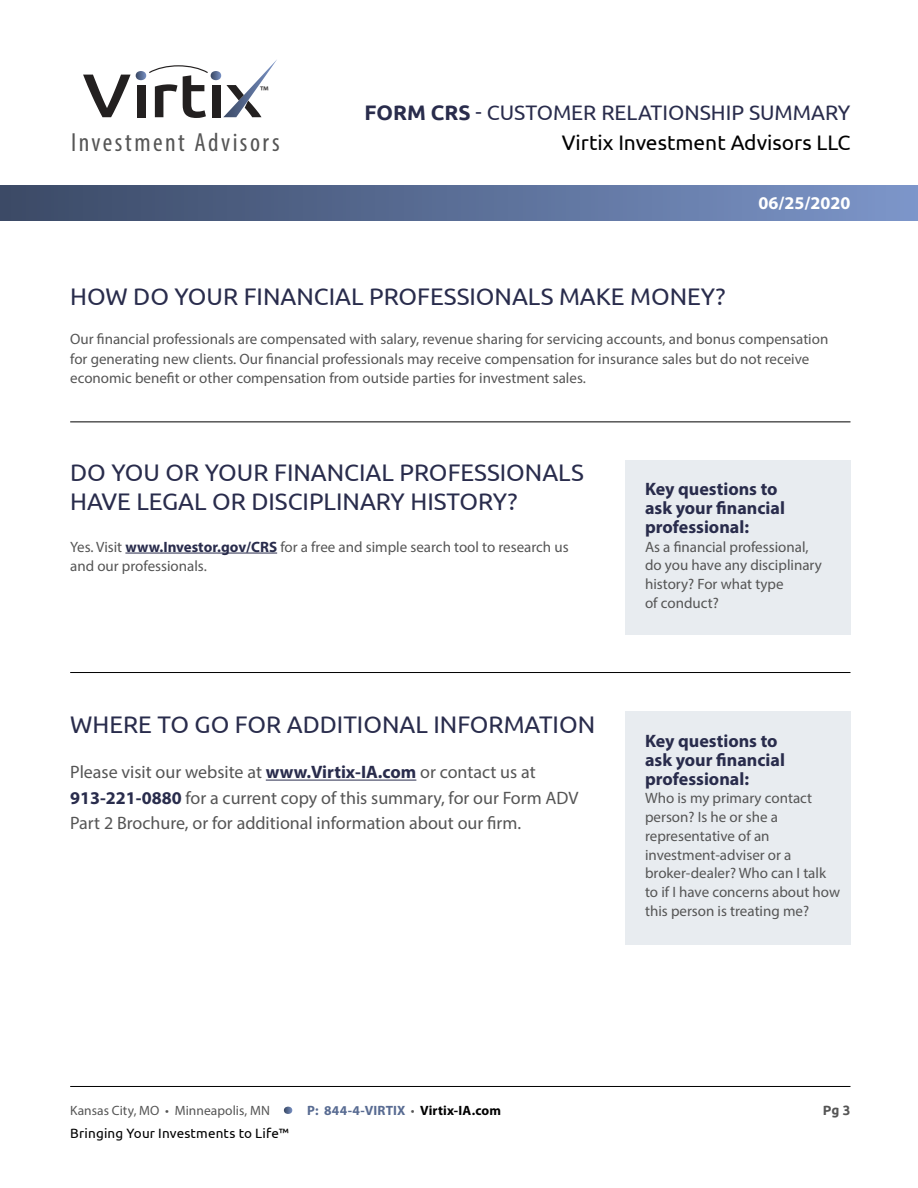
<style>
.page{position:relative;width:918px;height:1188px;background:#fff}
.page>*{position:absolute;margin:0;border:0;box-sizing:border-box;transform-origin:0 0}
.t1{font:condensed 26.25px "Myriad Pro";letter-spacing:.095em;color:#555}
.t2{font:24px/28.5px "Ubuntu";color:#292c4c}
.t3{font:21px/30px "Ubuntu";color:#292c4c;text-align:right}
.t4{font:18px/25.5px "Myriad Pro";color:#555}
.t5{font:700 18px/18.8px "Myriad Pro";color:#292c4c}
.t6{font:700 18px "Myriad Pro";color:#fff}
.t7{font:15px/18.8px "Myriad Pro";color:#555}
.t8{font:14.1px "Myriad Pro";color:#232020}
.t9{font:13.5px "Ubuntu";letter-spacing:.01em;color:#000}
.t10{font:13.5px "Myriad Pro";letter-spacing:.005em;color:#555}
.t11{font:700 13.5px "Myriad Pro";letter-spacing:.01em;color:#586b92}
.t12{font:700 13.5px "Ubuntu";color:#555}
.s1{font-weight:700}
.s2{color:#000}
.s3{font-weight:700;color:#292c4c}
.s4{font-weight:400;color:#555}
</style>
<div class="page">
<hr style="left:70px;top:1086px;width:781px;height:1px;background:#000">
<hr style="left:70px;top:422px;width:781px;height:1px;background:#000">
<hr style="left:70px;top:672px;width:781px;height:1px;background:#000">
<svg style="left:284px;top:1107px;width:8px;height:7px"></svg>
<svg style="left:83px;top:60px;width:194px;height:58px"></svg>
<div style="left:0;top:186px;width:918px;height:34px;background:linear-gradient(to right,#3a4965,#7c95c9)"></div>
<div style="left:625px;top:460px;width:225px;height:175px;background:#e8ecf0"></div>
<div style="left:625px;top:712px;width:225px;height:233px;background:#e8ecf0"></div>
<hr style="left:125px;top:553px;width:152px;height:1px;background:#292c4c">
<hr style="left:266px;top:780px;width:150px;height:1px;background:#292c4c">
<p class="t8" style="left:260px;top:83px;width:10px">™</p>
<h1 class="t1" style="left:71px;top:127px;width:210px">Investment Advisors</h1>
<h3 class="t3" style="left:365px;top:97px;width:487px"><span class="s1">FORM CRS</span> - CUSTOMER RELATIONSHIP SUMMARY<br><span class="s2">Virtix Investment Advisors LLC</span></h3>
<p class="t6" style="left:759px;top:191px;width:93px">06/25/2020</p>
<h2 class="t2" style="left:70px;top:282px;width:657px">HOW DO YOUR FINANCIAL PROFESSIONALS MAKE MONEY?</h2>
<p class="t7" style="left:70px;top:329px;width:760px;line-height:19.5px">Our financial professionals are compensated with salary, revenue sharing for servicing accounts, and bonus compensation for generating new clients. Our financial professionals may receive compensation for insurance sales but do not receive economic benefit or other compensation from outside parties for investment sales.</p>
<h2 class="t2" style="left:70px;top:458px;width:515px">DO YOU OR YOUR FINANCIAL PROFESSIONALS<br>HAVE LEGAL OR DISCIPLINARY HISTORY?</h2>
<p class="t7" style="left:70px;top:537px;width:500px;line-height:19.5px">Yes. Visit <span class="s3">www.Investor.gov/CRS</span> for a free and simple search tool to research us and our professionals.</p>
<h2 class="t2" style="left:70px;top:710px;width:526px">WHERE TO GO FOR ADDITIONAL INFORMATION</h2>
<p class="t4" style="left:70px;top:759px;width:510px">Please visit our website at <span class="s3">www.Virtix-IA.com</span> or contact us at<br><span class="s3">913-221-0880</span> for a current copy of this summary, for our Form ADV<br>Part 2 Brochure, or for additional information about our firm.</p>
<p class="t5" style="left:645px;top:479px;width:141px">Key questions to ask your financial professional:</p>
<p class="t7" style="left:645px;top:537px;width:178px">As a financial professional, do you have any disciplinary history? For what type<br>of conduct?</p>
<p class="t5" style="left:645px;top:731px;width:141px">Key questions to ask your financial professional:</p>
<p class="t7" style="left:645px;top:789px;width:196px">Who is my primary contact person? Is he or she a representative of an investment-adviser or a broker-dealer? Who can I talk to if I have concerns about how this person is treating me?</p>
<p class="t10" style="left:70px;top:1102px;width:201px">Kansas City, MO • Minneapolis, MN</p>
<p class="t11" style="left:307px;top:1102px;width:195px">P: 844-4-VIRTIX <span class="s4">•</span> <span class="s2">Virtix-IA.com</span></p>
<p class="t9" style="left:70px;top:1125px;width:220px">Bringing Your Investments to Life™</p>
<p class="t12" style="left:823px;top:1102px;width:29px">Pg 3</p>
</div>
